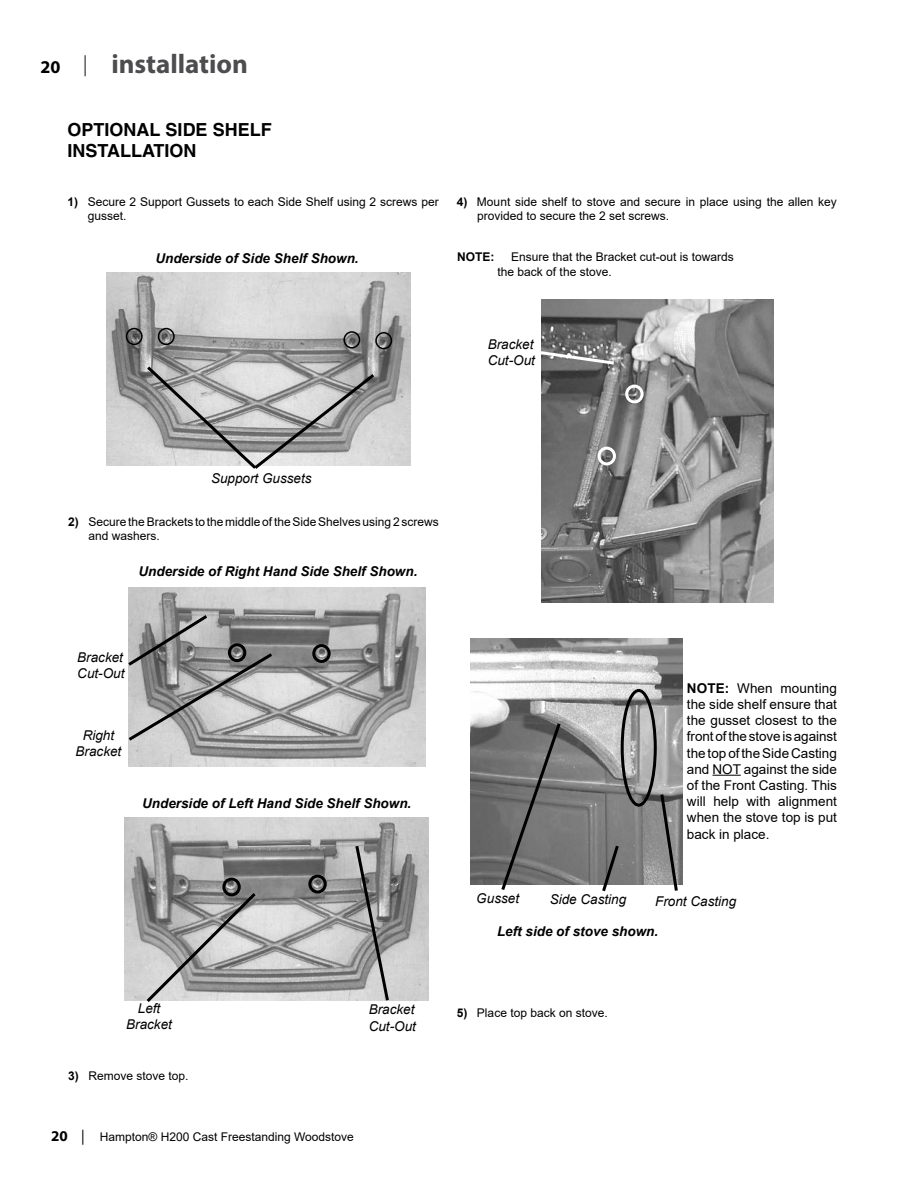
<style>
.page{position:relative;width:918px;height:1188px;background:#fff}
.page>*{position:absolute;margin:0;border:0;box-sizing:border-box;transform-origin:0 0}
.t1{font:700 27px "Myriad Pro";color:#4d4d4f}
.t2{font:700 18px/21.6px "Helvetica";color:#000}
.t3{font:13.5px/16.2px "Arial";color:#000;text-align:justify}
.t4{font:italic 700 13.5px "Arial";color:#000}
.t5{font:italic 13.5px/16.2px "Arial";color:#000}
.t6{font:12px/14.4px "Arial";color:#000}
.t7{font:700 12px "Arial";color:#000}
.s1{font-size:18px;color:#000}
.s2{font-weight:400;font-size:21px}
.s3{font-weight:700}
.s4{font-family:"Myriad Pro";font-weight:700;font-size:15px}
.s5{font-family:"Myriad Pro";font-size:15px}
</style>
<div class="page">
<img style="left:471px;top:639px;width:212px;height:246px">
<img style="left:106px;top:273px;width:305px;height:193px">
<img style="left:129px;top:587px;width:296px;height:179px">
<div style="left:158px;top:328px;width:17px;height:17px;border:2px solid #000;border-radius:50%"></div>
<div style="left:126px;top:328px;width:17px;height:17px;border:2px solid #000;border-radius:50%"></div>
<div style="left:343px;top:331px;width:17px;height:18px;border:2px solid #000;border-radius:50%"></div>
<div style="left:375px;top:332px;width:17px;height:17px;border:2px solid #000;border-radius:50%"></div>
<svg style="left:144px;top:363px;width:234px;height:106px;background:#b1b1b1"></svg>
<div style="left:312px;top:644px;width:19px;height:19px;border:3px solid #000;border-radius:50%"></div>
<img style="left:541px;top:299px;width:233px;height:303px">
<div style="left:625px;top:385px;width:19px;height:18px;border:3px solid #fff;border-radius:50%"></div>
<div style="left:598px;top:447px;width:18px;height:18px;border:3px solid #fff;border-radius:50%"></div>
<svg style="left:499px;top:720px;width:64px;height:170px;background:#717171"></svg>
<svg style="left:600px;top:842px;width:21px;height:50px"></svg>
<div style="left:621px;top:689px;width:36px;height:118px;border:3px solid #000;border-radius:50%"></div>
<svg style="left:658px;top:791px;width:22px;height:100px;background:#828282"></svg>
<svg style="left:128px;top:612px;width:147px;height:131px;background:#9c9c9c"></svg>
<svg style="left:541px;top:349px;width:76px;height:17px"></svg>
<svg style="left:713px;top:775px;width:28px;height:1px"></svg>
<img style="left:125px;top:818px;width:303px;height:182px">
<div style="left:222px;top:878px;width:19px;height:18px;border:3px solid #000;border-radius:50%"></div>
<div style="left:308px;top:875px;width:19px;height:18px;border:3px solid #000;border-radius:50%"></div>
<svg style="left:143px;top:890px;width:116px;height:112px;background:#a6a6a6"></svg>
<svg style="left:353px;top:843px;width:38px;height:158px;background:#969696"></svg>
<h1 class="t1" style="left:40px;top:46px;width:209px"><span class="s1">20</span> <span class="s2">|</span> installation</h1>
<h2 class="t2" style="left:68px;top:118px;width:206px">OPTIONAL SIDE SHELF<br>INSTALLATION</h2>
<p class="t6" style="left:88px;top:194px;width:352px;text-indent:-20px"><span class="s3">1)</span> Secure 2 Support Gussets to each Side Shelf using 2 screws per gusset.</p>
<p class="t4" style="left:155px;top:249px;width:205px">Underside of Side Shelf Shown.</p>
<p class="t6" style="left:477px;top:194px;width:361px;text-indent:-20px"><span class="s3">4)</span> Mount side shelf to stove and secure in place using the allen key provided to secure the 2 set screws.</p>
<p class="t7" style="left:457px;top:249px;width:39px">NOTE:</p>
<p class="t6" style="left:498px;top:250px;width:238px;text-indent:14px">Ensure that the Bracket cut-out is towards the back of the stove.</p>
<p class="t5" style="left:488px;top:336px;width:49px">Bracket<br>Cut-Out</p>
<p class="t5" style="left:211px;top:470px;width:102px">Support Gussets</p>
<p class="t6" style="left:89px;top:514px;width:352px;text-indent:-20px"><span class="s3">2)</span> Secure the Brackets to the middle of the Side Shelves using 2 screws and washers.</p>
<p class="t4" style="left:138px;top:562px;width:281px">Underside of Right Hand Side Shelf Shown.</p>
<p class="t5" style="left:77px;top:650px;width:49px">Bracket<br>Cut-Out</p>
<p class="t5" style="left:76px;top:727px;width:47px;text-align:center">Right<br>Bracket</p>
<p class="t4" style="left:142px;top:794px;width:271px">Underside of Left Hand Side Shelf Shown.</p>
<p class="t5" style="left:126px;top:1000px;width:47px;text-align:center">Left<br>Bracket</p>
<p class="t5" style="left:369px;top:1002px;width:49px">Bracket<br>Cut-Out</p>
<p class="t6" style="left:68px;top:1069px;width:122px"><span class="s3">3)</span> Remove stove top.</p>
<p class="t6" style="left:51px;top:1130px;width:304px"><span class="s4">20</span> <span class="s5">|</span> Hampton® H200 Cast Freestanding Woodstove</p>
<p class="t3" style="left:687px;top:680px;width:152px"><span class="s3">NOTE:</span> When mounting the side shelf ensure that the gusset closest to the front of the stove is against the top of the Side Casting and NOT against the side of the Front Casting. This will help with alignment when the stove top is put back in place.</p>
<p class="t5" style="left:476px;top:891px;width:44px">Gusset</p>
<p class="t5" style="left:550px;top:891px;width:78px">Side Casting</p>
<p class="t4" style="left:497px;top:922px;width:163px">Left side of stove shown.</p>
<p class="t5" style="left:655px;top:893px;width:83px">Front Casting</p>
<p class="t6" style="left:457px;top:1006px;width:152px"><span class="s3">5)</span> Place top back on stove.</p>
</div>
